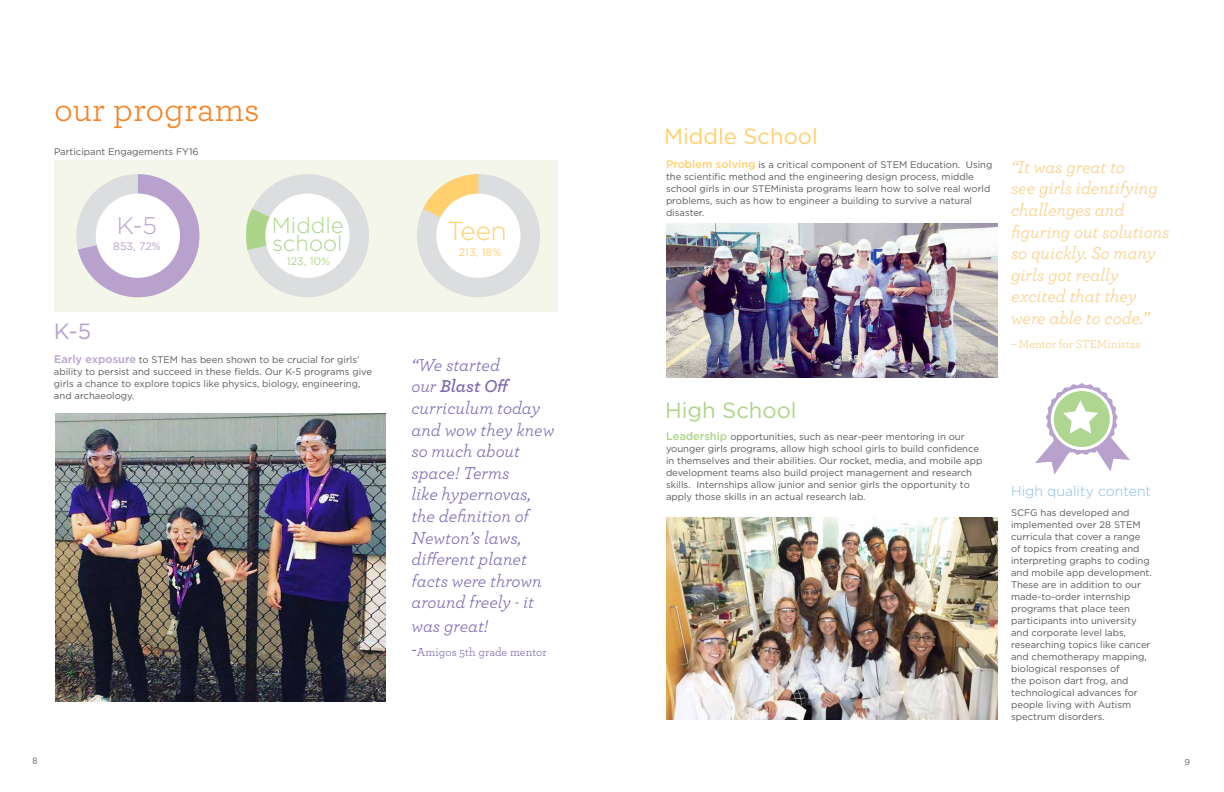
<style>
.page{position:relative;width:1224px;height:792px;background:#fff}
.page>*{position:absolute;margin:0;border:0;box-sizing:border-box;transform-origin:0 0}
.t1{font:36px "Archer";color:#f58223}
.t2{font:300 26px "Gotham";color:#ffd06d}
.t3{font:300 24px "Gotham";color:#b8a1cd}
.t4{font:22px "Gotham";color:#ffd06d}
.t5{font:300 22px/18px "Gotham";color:#add589}
.t6{font:22px "Gotham";color:#add589}
.t7{font:22px "Gotham";color:#b8a1cd}
.t8{font:italic 18px/21.6px "Archer";color:#7b66ad}
.t9{font:italic 18px/21.6px "Archer";color:#fccc81}
.t10{font:300 14px "Gotham";color:#85bde7}
.t11{font:12px "Archer";color:#7b66ad}
.t12{font:12px "Archer";color:#fccc81}
.t13{font:10.8px "Gotham";color:#b8a1cd}
.t14{font:10.8px "Gotham";color:#ffd06d}
.t15{font:10.8px "Gotham";color:#add589}
.t16{font:10px "Archer";color:#414042}
.t17{font:9.5px/12px "Gotham";color:#58595b}
.s1{font-weight:500;font-size:11px;color:#b8a1cd}
.s2{font-weight:600}
.s3{font-size:20px}
.s4{font-weight:500;font-size:11px;color:#ffd06d}
.s5{font-weight:500;font-size:11px;color:#add589}
</style>
<div class="page">
<div style="left:54px;top:161px;width:504px;height:151px;background:#f5f6ea"></div>
<img style="left:55px;top:413px;width:330px;height:289px">
<img style="left:666px;top:223px;width:331px;height:155px">
<img style="left:666px;top:518px;width:331px;height:202px">
<svg style="left:1035px;top:383px;width:95px;height:92px"></svg>
<svg style="left:78px;top:174px;width:121px;height:123px"></svg>
<div style="left:96px;top:194px;width:84px;height:84px;background:#fff;border-radius:50%"></div>
<div style="left:417px;top:174px;width:123px;height:123px;background:#dcddde;border-radius:50%"></div>
<svg style="left:423px;top:174px;width:56px;height:43px"></svg>
<div style="left:436px;top:194px;width:85px;height:84px;background:#fff;border-radius:50%"></div>
<div style="left:246px;top:174px;width:123px;height:123px;background:#dcddde;border-radius:50%"></div>
<svg style="left:246px;top:209px;width:29px;height:41px"></svg>
<div style="left:265px;top:194px;width:85px;height:84px;background:#fff;border-radius:50%"></div>
<h1 class="t1" style="left:54px;top:84px;width:207px">our programs</h1>
<p class="t17" style="left:54px;top:146px;width:146px">Participant Engagements FY16</p>
<h3 class="t3" style="left:117px;top:210px;width:42px">K-5</h3>
<p class="t13" style="left:113px;top:239px;width:49px">853, 72%</p>
<h3 class="t7" style="left:54px;top:317px;width:39px">K-5</h3>
<h3 class="t5" style="left:272px;top:216px;width:73px">Middle school</h3>
<p class="t15" style="left:287px;top:255px;width:45px">123, 10%</p>
<p class="t17" style="left:54px;top:353px;width:320px"><span class="s1">Early exposure</span> to STEM has been shown to be crucial for girls’ ability to persist and succeed in these fields. Our K-5 programs give girls a chance to explore topics like physics, biology, engineering, and archaeology.</p>
<h2 class="t2" style="left:447px;top:214px;width:61px">Teen</h2>
<p class="t14" style="left:459px;top:246px;width:44px">213, 18%</p>
<h3 class="t8" style="left:411px;top:353px;width:144px">“We started<br>our <span class="s2">Blast Off </span>curriculum today and wow they knew so much about space! Terms<br>like hypernovas, the definition of<br>Newton’s laws, different planet facts were thrown around freely - it</h3>
<h3 class="t8" style="left:411px;top:615px;width:78px">was great!</h3>
<p class="t11" style="left:411px;top:644px;width:137px"><span class="s3">-</span>Amigos 5th grade mentor</p>
<h3 class="t4" style="left:664px;top:122px;width:155px">Middle School</h3>
<p class="t17" style="left:666px;top:159px;width:328px"><span class="s4">Problem solving</span> is a critical component of STEM Education. Using the scientific method and the engineering design process, middle school girls in our STEMinista programs learn how to solve real world problems, such as how to engineer a building to survive a natural disaster.</p>
<h3 class="t9" style="left:1011px;top:155px;width:160px">“It was great to<br>see girls identifying challenges and figuring out solutions so quickly. So many girls got really excited that they were able to code.”</h3>
<p class="t12" style="left:1011px;top:336px;width:131px">– Mentor for STEMinistas</p>
<h3 class="t6" style="left:665px;top:396px;width:133px">High School</h3>
<p class="t17" style="left:666px;top:431px;width:318px"><span class="s5">Leadership</span> opportunities, such as near-peer mentoring in our younger girls programs, allow high school girls to build confidence in themselves and their abilities. Our rocket, media, and mobile app development teams also build project management and research skills. Internships allow junior and senior girls the opportunity to apply those skills in an actual research lab.</p>
<h3 class="t10" style="left:1011px;top:482px;width:142px">High quality content</h3>
<p class="t17" style="left:1011px;top:506px;width:142px">SCFG has developed and implemented over 28 STEM curricula that cover a range of topics from creating and interpreting graphs to coding and mobile app development.<br>These are in addition to our made-to-order internship programs that place teen participants into university and corporate level labs, researching topics like cancer and chemotherapy mapping, biological responses of<br>the poison dart frog, and technological advances for people living with Autism spectrum disorders.</p>
<p class="t16" style="left:32px;top:754px;width:6px">8</p>
<p class="t16" style="left:1185px;top:754px;width:7px">9</p>
</div>
